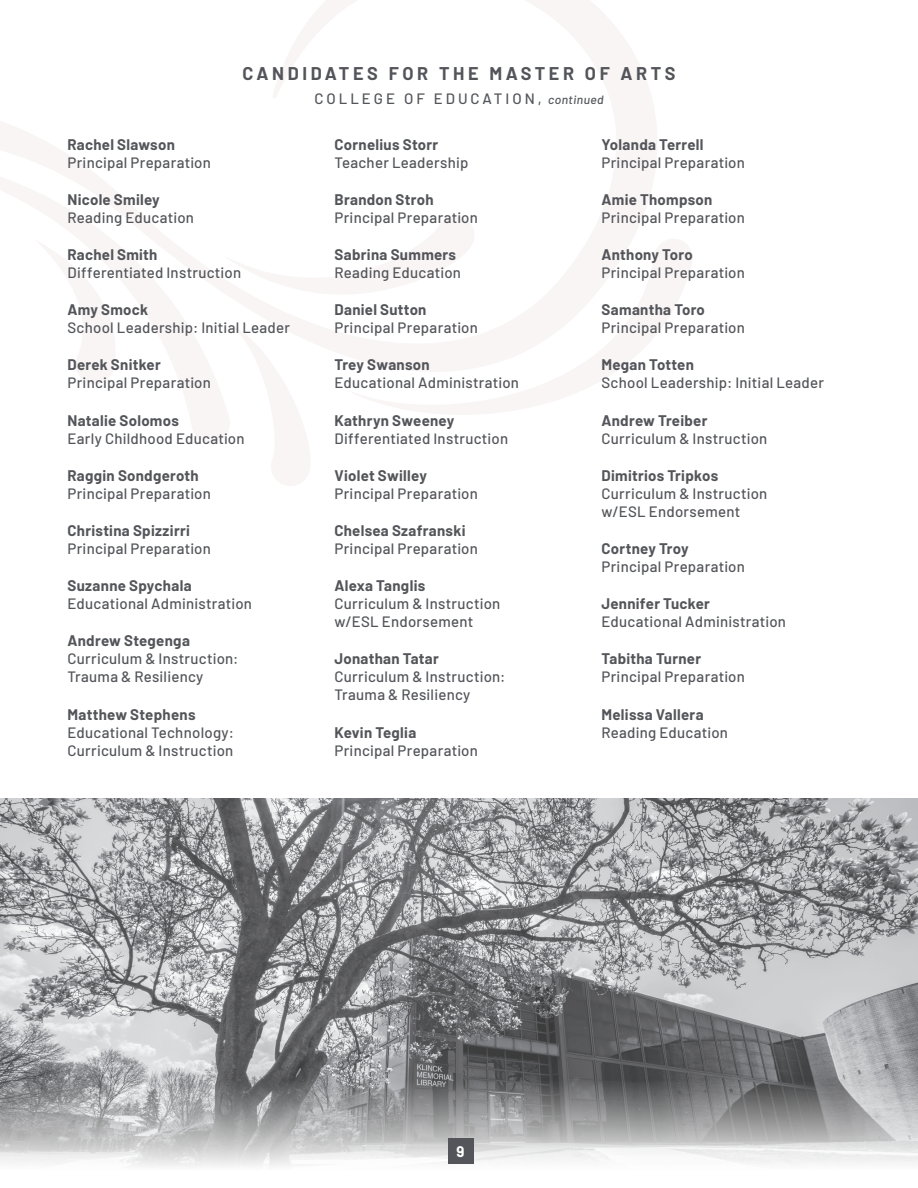
<style>
.page{position:relative;width:918px;height:1188px;background:#fff}
.page>*{position:absolute;margin:0;border:0;box-sizing:border-box;transform-origin:0 0}
.Canididate_Header{font:700 18px "Barlow";letter-spacing:.2em;color:#54555a}
.Major{font:500 15px/18px "Barlow";letter-spacing:.015em;color:#54555a}
.Candidate_Name{font:700 15px "Barlow";letter-spacing:.02em;color:#54555a}
.College_Desc_Subhead{font:500 15px "Barlow";letter-spacing:.2em;color:#54555a}
.t1{font:700 15px "Barlow";color:#fff}
.s1{font-size:12px}
</style>
<div class="page">
<svg style="left:0;top:0;width:657px;height:355px"></svg>
<svg style="left:0;top:154px;width:232px;height:288px"></svg>
<svg style="left:230px;top:324px;width:81px;height:162px"></svg>
<svg style="left:35px;top:240px;width:84px;height:145px"></svg>
<svg style="left:344px;top:237px;width:348px;height:177px"></svg>
<svg style="left:223px;top:214px;width:254px;height:81px"></svg>
<img style="left:0;top:798px;width:918px;height:369px">
<div style="left:448px;top:1138px;width:26px;height:26px;background:#54555a"></div>
<p class="Canididate_Header" style="left:242px;top:60px;width:435px">CANDIDATES FOR THE MASTER OF ARTS</p>
<p class="College_Desc_Subhead" style="left:314px;top:88px;width:293px">COLLEGE OF EDUCATION, <span class="s1">continued</span></p>
<p class="Candidate_Name" style="left:68px;top:133px;width:109px">Rachel Slawson</p>
<p class="Major" style="left:68px;top:152px;width:145px">Principal Preparation</p>
<p class="Candidate_Name" style="left:68px;top:188px;width:94px">Nicole Smiley</p>
<p class="Major" style="left:68px;top:207px;width:128px">Reading Education</p>
<p class="Candidate_Name" style="left:68px;top:243px;width:91px">Rachel Smith</p>
<p class="Major" style="left:68px;top:262px;width:175px">Differentiated Instruction</p>
<p class="Candidate_Name" style="left:68px;top:299px;width:82px">Amy Smock</p>
<p class="Major" style="left:68px;top:318px;width:224px">School Leadership: Initial Leader</p>
<p class="Candidate_Name" style="left:68px;top:354px;width:95px">Derek Snitker</p>
<p class="Major" style="left:68px;top:373px;width:145px">Principal Preparation</p>
<p class="Candidate_Name" style="left:68px;top:409px;width:113px">Natalie Solomos</p>
<p class="Major" style="left:68px;top:428px;width:179px">Early Childhood Education</p>
<p class="Candidate_Name" style="left:68px;top:464px;width:133px">Raggin Sondgeroth</p>
<p class="Major" style="left:68px;top:483px;width:145px">Principal Preparation</p>
<p class="Candidate_Name" style="left:68px;top:519px;width:124px">Christina Spizzirri</p>
<p class="Major" style="left:68px;top:538px;width:145px">Principal Preparation</p>
<p class="Candidate_Name" style="left:68px;top:575px;width:126px">Suzanne Spychala</p>
<p class="Major" style="left:68px;top:594px;width:186px">Educational Administration</p>
<p class="Candidate_Name" style="left:68px;top:630px;width:124px">Andrew Stegenga</p>
<p class="Major" style="left:68px;top:649px;width:173px">Curriculum &amp; Instruction:<br>Trauma &amp; Resiliency</p>
<p class="Candidate_Name" style="left:68px;top:703px;width:130px">Matthew Stephens</p>
<p class="Major" style="left:68px;top:722px;width:168px">Educational Technology:<br>Curriculum &amp; Instruction</p>
<p class="Candidate_Name" style="left:334px;top:133px;width:105px">Cornelius Storr</p>
<p class="Major" style="left:334px;top:152px;width:135px">Teacher Leadership</p>
<p class="Candidate_Name" style="left:334px;top:188px;width:101px">Brandon Stroh</p>
<p class="Major" style="left:334px;top:207px;width:145px">Principal Preparation</p>
<p class="Candidate_Name" style="left:334px;top:243px;width:123px">Sabrina Summers</p>
<p class="Major" style="left:334px;top:262px;width:128px">Reading Education</p>
<p class="Candidate_Name" style="left:334px;top:299px;width:94px">Daniel Sutton</p>
<p class="Major" style="left:334px;top:318px;width:145px">Principal Preparation</p>
<p class="Candidate_Name" style="left:334px;top:354px;width:97px">Trey Swanson</p>
<p class="Major" style="left:334px;top:373px;width:186px">Educational Administration</p>
<p class="Candidate_Name" style="left:334px;top:409px;width:121px">Kathryn Sweeney</p>
<p class="Major" style="left:334px;top:428px;width:175px">Differentiated Instruction</p>
<p class="Candidate_Name" style="left:334px;top:464px;width:94px">Violet Swilley</p>
<p class="Major" style="left:334px;top:483px;width:145px">Principal Preparation</p>
<p class="Candidate_Name" style="left:334px;top:519px;width:133px">Chelsea Szafranski</p>
<p class="Major" style="left:334px;top:538px;width:145px">Principal Preparation</p>
<p class="Candidate_Name" style="left:334px;top:575px;width:92px">Alexa Tanglis</p>
<p class="Major" style="left:334px;top:594px;width:167px">Curriculum &amp; Instruction w/ESL Endorsement</p>
<p class="Candidate_Name" style="left:334px;top:648px;width:106px">Jonathan Tatar</p>
<p class="Major" style="left:334px;top:667px;width:173px">Curriculum &amp; Instruction:<br>Trauma &amp; Resiliency</p>
<p class="Candidate_Name" style="left:334px;top:721px;width:83px">Kevin Teglia</p>
<p class="Major" style="left:334px;top:740px;width:145px">Principal Preparation</p>
<p class="Candidate_Name" style="left:602px;top:133px;width:104px">Yolanda Terrell</p>
<p class="Major" style="left:602px;top:152px;width:145px">Principal Preparation</p>
<p class="Candidate_Name" style="left:602px;top:188px;width:112px">Amie Thompson</p>
<p class="Major" style="left:602px;top:207px;width:145px">Principal Preparation</p>
<p class="Candidate_Name" style="left:602px;top:243px;width:93px">Anthony Toro</p>
<p class="Major" style="left:602px;top:262px;width:145px">Principal Preparation</p>
<p class="Candidate_Name" style="left:602px;top:299px;width:105px">Samantha Toro</p>
<p class="Major" style="left:602px;top:318px;width:145px">Principal Preparation</p>
<p class="Candidate_Name" style="left:602px;top:354px;width:94px">Megan Totten</p>
<p class="Major" style="left:602px;top:373px;width:224px">School Leadership: Initial Leader</p>
<p class="Candidate_Name" style="left:602px;top:409px;width:107px">Andrew Treiber</p>
<p class="Major" style="left:602px;top:428px;width:167px">Curriculum &amp; Instruction</p>
<p class="Candidate_Name" style="left:602px;top:464px;width:118px">Dimitrios Tripkos</p>
<p class="Major" style="left:602px;top:483px;width:167px">Curriculum &amp; Instruction w/ESL Endorsement</p>
<p class="Candidate_Name" style="left:602px;top:537px;width:89px">Cortney Troy</p>
<p class="Major" style="left:602px;top:556px;width:145px">Principal Preparation</p>
<p class="Candidate_Name" style="left:602px;top:593px;width:110px">Jennifer Tucker</p>
<p class="Major" style="left:602px;top:612px;width:186px">Educational Administration</p>
<p class="Candidate_Name" style="left:602px;top:648px;width:101px">Tabitha Turner</p>
<p class="Major" style="left:602px;top:667px;width:145px">Principal Preparation</p>
<p class="Candidate_Name" style="left:602px;top:703px;width:104px">Melissa Vallera</p>
<p class="Major" style="left:602px;top:722px;width:128px">Reading Education</p>
<p class="t1" style="left:457px;top:1140px;width:9px">9</p>
</div>
